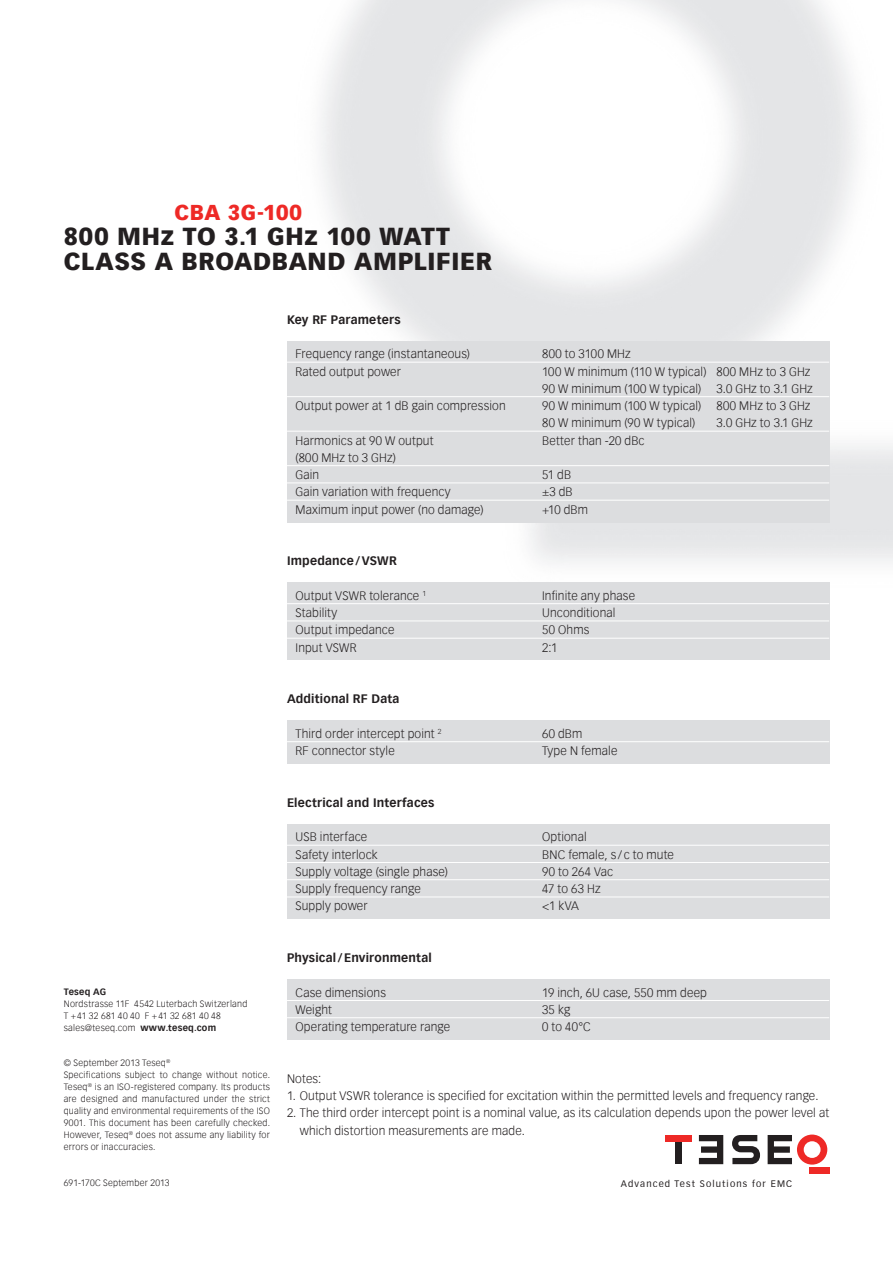
<style>
.page{position:relative;width:893px;height:1263px;background:#fff}
.page>*{position:absolute;margin:0;border:0;box-sizing:border-box;transform-origin:0 0}
.t1{font:900 24px/25.5px "Vectora Com";letter-spacing:.03em;color:#231f20}
.t2{font:900 21px "Vectora Com";letter-spacing:.025em;color:#ee2926}
.t3{font:300 12px/17.2px "Vectora Com";letter-spacing:.01em;color:#231f20}
.t4{font:700 12px "Vectora Com";letter-spacing:.015em;color:#231f20}
.t5{font:9.15px "Vectora Com";letter-spacing:.125em;color:#231f20}
.t6{font:300 9px/12px "Vectora Com";letter-spacing:.025em;color:#231f20}
.t7{font:700 9px "Vectora Com";letter-spacing:.025em;color:#231f20}
.s1{font-weight:700}
</style>
<div class="page">
<div style="left:809px;top:1167px;width:20px;height:6px;background:#ee2926"></div>
<svg style="left:768px;top:1134px;width:59px;height:30px"></svg>
<svg style="left:699px;top:1135px;width:24px;height:29px"></svg>
<div style="left:675px;top:1141px;width:7px;height:23px;background:#231f20"></div>
<div style="left:665px;top:1135px;width:27px;height:6px;background:#ee2926"></div>
<svg style="left:732px;top:1135px;width:28px;height:29px"></svg>
<div style="left:287px;top:341px;width:542px;height:181px;background:#dcdddf"></div>
<hr style="left:287px;top:362px;width:542px;height:1px;background:#fff">
<hr style="left:287px;top:396px;width:542px;height:1px;background:#fff">
<hr style="left:287px;top:431px;width:542px;height:1px;background:#fff">
<hr style="left:287px;top:465px;width:542px;height:1px;background:#fff">
<hr style="left:287px;top:482px;width:542px;height:1px;background:#fff">
<hr style="left:287px;top:500px;width:542px;height:1px;background:#fff">
<div style="left:287px;top:583px;width:542px;height:77px;background:#dcdddf"></div>
<hr style="left:287px;top:603px;width:542px;height:1px;background:#fff">
<hr style="left:287px;top:620px;width:542px;height:1px;background:#fff">
<hr style="left:287px;top:638px;width:542px;height:1px;background:#fff">
<div style="left:287px;top:721px;width:542px;height:43px;background:#dcdddf"></div>
<hr style="left:287px;top:741px;width:542px;height:1px;background:#fff">
<div style="left:287px;top:824px;width:542px;height:95px;background:#dcdddf"></div>
<hr style="left:287px;top:845px;width:542px;height:1px;background:#fff">
<hr style="left:287px;top:862px;width:542px;height:1px;background:#fff">
<hr style="left:287px;top:879px;width:542px;height:1px;background:#fff">
<hr style="left:287px;top:896px;width:542px;height:1px;background:#fff">
<div style="left:287px;top:979px;width:542px;height:61px;background:#dcdddf"></div>
<hr style="left:287px;top:1000px;width:542px;height:1px;background:#fff">
<hr style="left:287px;top:1017px;width:542px;height:1px;background:#fff">
<h2 class="t2" style="left:174px;top:200px;width:129px">CBA 3G-100</h2>
<h1 class="t1" style="left:64px;top:223px;width:430px">800 MHz TO 3.1 GHz 100 WATT<br>CLASS A BROADBAND AMPLIFIER</h1>
<p class="t4" style="left:287px;top:312px;width:115px">Key RF Parameters</p>
<p class="t3" style="left:296px;top:345px;width:176px">Frequency range (instantaneous)</p>
<p class="t3" style="left:542px;top:345px;width:90px">800 to 3100 MHz</p>
<p class="t3" style="left:296px;top:363px;width:107px">Rated output power</p>
<p class="t3" style="left:542px;top:363px;width:270px">100 W minimum (110 W typical) 800 MHz to 3 GHz<br>90 W minimum (100 W typical)</p>
<p class="t3" style="left:716px;top:380px;width:98px">3.0 GHz to 3.1 GHz</p>
<p class="t3" style="left:296px;top:397px;width:212px">Output power at 1 dB gain compression</p>
<p class="t3" style="left:542px;top:397px;width:161px">90 W minimum (100 W typical)</p>
<p class="t3" style="left:716px;top:397px;width:95px">800 MHz to 3 GHz</p>
<p class="t3" style="left:542px;top:414px;width:155px">80 W minimum (90 W typical)</p>
<p class="t3" style="left:716px;top:414px;width:98px">3.0 GHz to 3.1 GHz</p>
<p class="t3" style="left:296px;top:432px;width:140px">Harmonics at 90 W output</p>
<p class="t3" style="left:542px;top:432px;width:104px">Better than -20 dBc</p>
<p class="t3" style="left:296px;top:449px;width:102px">(800 MHz to 3 GHz)<br>Gain</p>
<p class="t3" style="left:542px;top:466px;width:31px">51 dB</p>
<p class="t3" style="left:296px;top:483px;width:156px">Gain variation with frequency</p>
<p class="t3" style="left:542px;top:483px;width:32px">±3 dB</p>
<p class="t3" style="left:296px;top:501px;width:190px">Maximum input power (no damage)</p>
<p class="t3" style="left:542px;top:501px;width:47px">+10 dBm</p>
<p class="t4" style="left:287px;top:554px;width:111px">Impedance / VSWR</p>
<p class="t3" style="left:296px;top:587px;width:132px">Output VSWR tolerance <sup>1</sup></p>
<p class="t3" style="left:542px;top:587px;width:94px">Infinite any phase</p>
<p class="t3" style="left:296px;top:604px;width:43px">Stability</p>
<p class="t3" style="left:542px;top:604px;width:75px">Unconditional</p>
<p class="t3" style="left:296px;top:621px;width:100px">Output impedance</p>
<p class="t3" style="left:542px;top:621px;width:49px">50 Ohms</p>
<p class="t3" style="left:296px;top:639px;width:63px">Input VSWR</p>
<p class="t3" style="left:542px;top:639px;width:17px">2:1</p>
<p class="t4" style="left:287px;top:692px;width:114px">Additional RF Data</p>
<p class="t3" style="left:296px;top:725px;width:147px">Third order intercept point <sup>2</sup></p>
<p class="t3" style="left:542px;top:725px;width:42px">60 dBm</p>
<p class="t3" style="left:296px;top:742px;width:101px">RF connector style</p>
<p class="t3" style="left:542px;top:742px;width:77px">Type N female</p>
<p class="t4" style="left:287px;top:795px;width:149px">Electrical and Interfaces</p>
<p class="t3" style="left:296px;top:828px;width:73px">USB interface</p>
<p class="t3" style="left:542px;top:828px;width:46px">Optional</p>
<p class="t3" style="left:296px;top:846px;width:84px">Safety interlock</p>
<p class="t3" style="left:542px;top:846px;width:133px">BNC female, s / c to mute</p>
<p class="t3" style="left:296px;top:863px;width:154px">Supply voltage (single phase)</p>
<p class="t3" style="left:542px;top:863px;width:73px">90 to 264 Vac</p>
<p class="t3" style="left:296px;top:880px;width:127px">Supply frequency range</p>
<p class="t3" style="left:542px;top:880px;width:60px">47 to 63 Hz</p>
<p class="t3" style="left:296px;top:897px;width:74px">Supply power</p>
<p class="t3" style="left:542px;top:897px;width:38px">&lt;1 kVA</p>
<p class="t7" style="left:64px;top:986px;width:44px">Teseq AG</p>
<p class="t6" style="left:64px;top:998px;width:185px">Nordstrasse 11F 4542 Luterbach Switzerland<br>T + 41 32 681 40 40 F + 41 32 681 40 48 sales@teseq.com <span class="s1">www.teseq.com</span></p>
<p class="t6" style="left:64px;top:1056px;width:208px">© September 2013 Teseq<sup>®<br></sup>Specifications subject to change without notice.<br>Teseq<sup>®</sup> is an ISO-registered company. Its products are designed and manufactured under the strict quality and environmental requirements of the ISO 9001. This document has been carefully checked.<br>However, Teseq<sup>®</sup> does not assume any liability for errors or inaccuracies.</p>
<p class="t6" style="left:64px;top:1177px;width:107px">691-170C September 2013</p>
<p class="t4" style="left:287px;top:950px;width:146px">Physical / Environmental</p>
<p class="t3" style="left:296px;top:984px;width:92px">Case dimensions</p>
<p class="t3" style="left:542px;top:984px;width:166px">19 inch, 6U case, 550 mm deep</p>
<p class="t3" style="left:296px;top:1001px;width:38px">Weight</p>
<p class="t3" style="left:542px;top:1001px;width:30px">35 kg</p>
<p class="t3" style="left:296px;top:1018px;width:156px">Operating temperature range</p>
<p class="t3" style="left:542px;top:1018px;width:50px">0 to 40°C</p>
<p class="t3" style="left:287px;top:1070px;width:36px">Notes:</p>
<p class="t3" style="left:287px;top:1087px;width:533px">1. Output VSWR tolerance is specified for excitation within the permitted levels and frequency range.</p>
<p class="t3" style="left:300px;top:1104px;width:531px;text-indent:-13px">2. The third order intercept point is a nominal value, as its calculation depends upon the power level at which distortion measurements are made.</p>
<p class="t5" style="left:621px;top:1178px;width:173px">Advanced Test Solutions for EMC</p>
</div>
